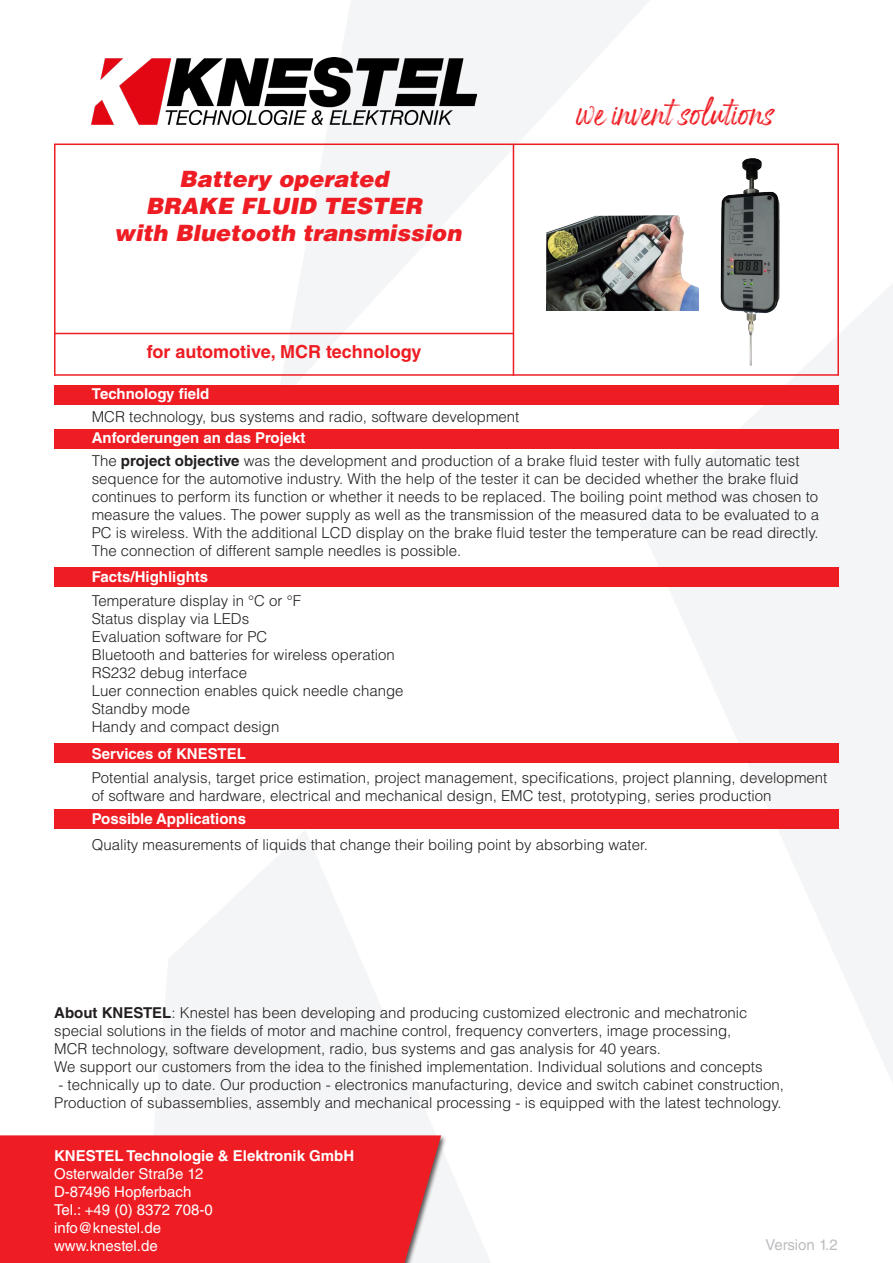
<style>
.page{position:relative;width:893px;height:1263px;background:#fff}
.page>*{position:absolute;margin:0;border:0;box-sizing:border-box;transform-origin:0 0}
.t1{font:45px "Arthur Hill";color:#ee1d23}
.t2{font:italic 900 22.5px "Helvetica LT Std";color:#ee1d23}
.t3{font:700 18px "Helvetica LT Std";color:#ee1d23}
.t4{font:300 15px/18px "Helvetica LT Std";color:#231f20}
.t5{font:700 15px "Helvetica LT Std";color:#fff}
.t6{font:15px "Helvetica LT Std";color:#fff}
.t7{font:15px "Helvetica LT Std";color:#bcbdc0}
.s1{font-weight:700}
</style>
<div class="page">
<svg style="left:276px;top:0;width:375px;height:385px"></svg>
<svg style="left:154px;top:831px;width:336px;height:432px;fill:#f4f5f6"></svg>
<svg style="left:639px;top:283px;width:254px;height:799px;fill:#f4f5f6"></svg>
<div style="left:54px;top:385px;width:785px;height:20px;background:#ee1d23"></div>
<div style="left:54px;top:429px;width:785px;height:20px;background:#ee1d23"></div>
<div style="left:54px;top:567px;width:785px;height:19px;background:#ee1d23"></div>
<div style="left:54px;top:743px;width:785px;height:20px;background:#ee1d23"></div>
<div style="left:54px;top:809px;width:785px;height:20px;background:#ee1d23"></div>
<hr style="left:54px;top:144px;width:785px;height:1px;background:#ee1d23">
<hr style="left:513px;top:144px;width:1px;height:232px;background:#ee1d23">
<hr style="left:54px;top:333px;width:460px;height:1px;background:#ee1d23">
<hr style="left:54px;top:144px;width:2px;height:232px;background:#ee1d23">
<hr style="left:54px;top:374px;width:784px;height:2px;background:#ee1d23">
<hr style="left:837px;top:144px;width:2px;height:232px;background:#ee1d23">
<div style="left:0;top:1134px;width:448px;height:129px;background:#231f20;opacity:.75"></div>
<div style="left:0;top:1135px;width:441px;height:128px;background:#ee1d23"></div>
<img style="left:91px;top:57px;width:386px;height:67px">
<img style="left:721px;top:158px;width:60px;height:210px">
<img style="left:546px;top:215px;width:153px;height:95px">
<p class="t2" style="left:179px;top:164px;width:211px">Battery operated</p>
<p class="t2" style="left:146px;top:191px;width:278px">BRAKE FLUID TESTER</p>
<p class="t2" style="left:114px;top:218px;width:349px">with Bluetooth transmission</p>
<p class="t3" style="left:147px;top:341px;width:276px">for automotive, MCR technology</p>
<p class="t5" style="left:92px;top:385px;width:119px">Technology field</p>
<p class="t5" style="left:92px;top:428px;width:215px">Anforderungen an das Projekt</p>
<p class="t4" style="left:92px;top:408px;width:429px">MCR technology, bus systems and radio, software development</p>
<p class="t1" style="left:576px;top:87px;width:199px">we invent solutions</p>
<p class="t4" style="left:92px;top:451px;width:729px">The <span class="s1">project objective</span> was the development and production of a brake fluid tester with fully automatic test sequence for the automotive industry. With the help of the tester it can be decided whether the brake fluid continues to perform its function or whether it needs to be replaced. The boiling point method was chosen to measure the values. The power supply as well as the transmission of the measured data to be evaluated to a PC is wireless. With the additional LCD display on the brake fluid tester the temperature can be read directly.<br>The connection of different sample needles is possible.</p>
<p class="t5" style="left:92px;top:568px;width:118px">Facts/Highlights</p>
<p class="t4" style="left:92px;top:592px;width:211px">Temperature display in °C or °F</p>
<p class="t4" style="left:92px;top:610px;width:159px">Status display via LEDs</p>
<p class="t4" style="left:92px;top:628px;width:177px">Evaluation software for PC</p>
<p class="t4" style="left:92px;top:646px;width:305px">Bluetooth and batteries for wireless operation</p>
<p class="t4" style="left:92px;top:664px;width:157px">RS232 debug interface</p>
<p class="t4" style="left:92px;top:682px;width:313px">Luer connection enables quick needle change</p>
<p class="t4" style="left:92px;top:700px;width:100px">Standby mode</p>
<p class="t4" style="left:92px;top:718px;width:189px">Handy and compact design</p>
<p class="t5" style="left:92px;top:744px;width:156px">Services of KNESTEL</p>
<p class="t4" style="left:92px;top:768px;width:737px">Potential analysis, target price estimation, project management, specifications, project planning, development of software and hardware, electrical and mechanical design, EMC test, prototyping, series production</p>
<p class="t5" style="left:92px;top:810px;width:156px">Possible Applications</p>
<p class="t4" style="left:92px;top:835px;width:558px">Quality measurements of liquids that change their boiling point by absorbing water.</p>
<p class="t4" style="left:54px;top:1004px;width:710px"><span class="s1">About KNESTEL</span>: Knestel has been developing and producing customized electronic and mechatronic special solutions in the fields of motor and machine control, frequency converters, image processing, MCR technology, software development, radio, bus systems and gas analysis for 40 years.<br>We support our customers from the idea to the finished implementation. Individual solutions and concepts</p>
<p class="t4" style="left:54px;top:1076px;width:731px">- technically up to date. Our production - electronics manufacturing, device and switch cabinet construction,<br>Production of subassemblies, assembly and mechanical processing - is equipped with the latest technology.</p>
<p class="t5" style="left:54px;top:1146px;width:302px">KNESTEL Technologie &amp; Elektronik GmbH</p>
<p class="t6" style="left:54px;top:1165px;width:151px">Osterwalder Straße 12</p>
<p class="t6" style="left:54px;top:1183px;width:139px">D-87496 Hopferbach</p>
<p class="t6" style="left:54px;top:1201px;width:160px">Tel.: +49 (0) 8372 708-0</p>
<p class="t6" style="left:54px;top:1219px;width:109px">info@knestel.de</p>
<p class="t6" style="left:54px;top:1237px;width:105px">www.knestel.de</p>
<p class="t7" style="left:766px;top:1236px;width:74px">Version 1.2</p>
</div>
